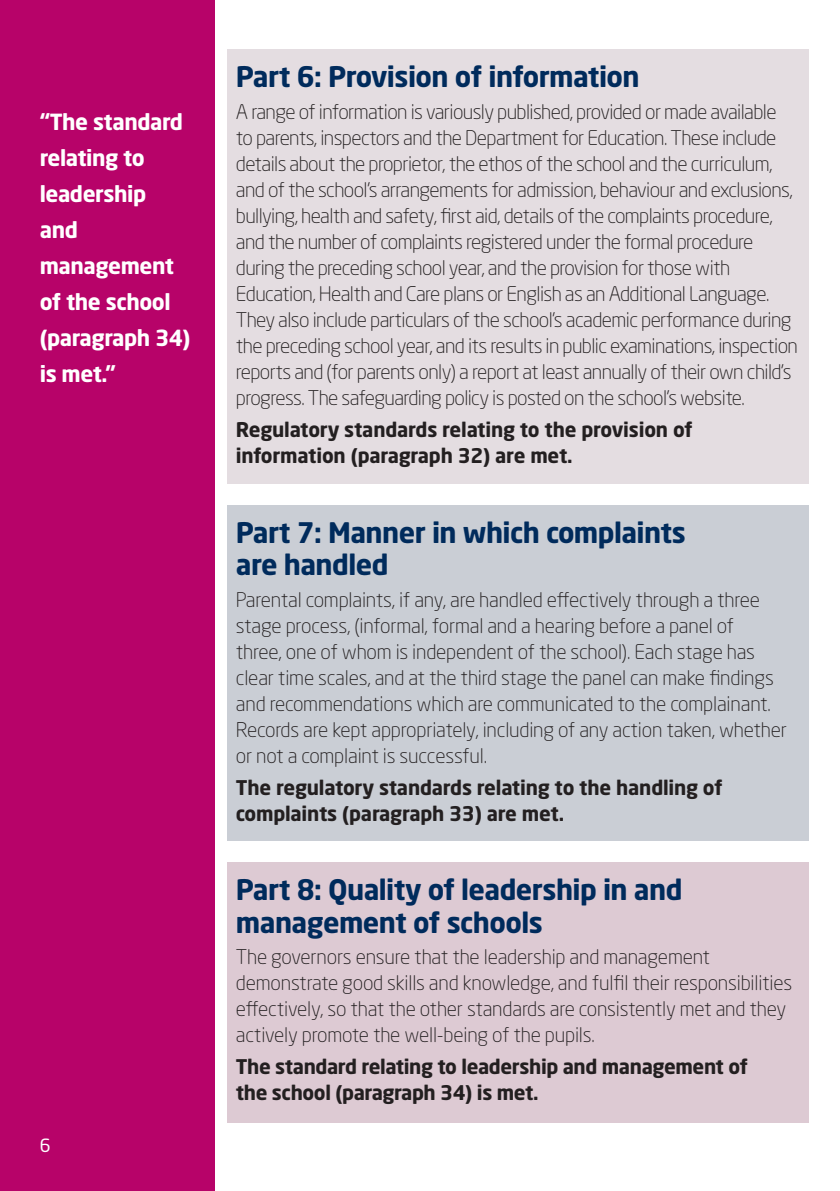
<style>
.page{position:relative;width:840px;height:1191px;background:#fff}
.page>*{position:absolute;margin:0;border:0;box-sizing:border-box;transform-origin:0 0}
.Heading_1{font:700 28px/32px "Neo Sans Std";letter-spacing:-.02em;color:#002b5c}
.Quotation{font:700 22px/36px "Neo Sans Std";letter-spacing:-.02em;color:#fff}
.Body_copy{font:300 20px/26px "Neo Sans Std";letter-spacing:-.03em;color:#231f20}
.Body_copy-2{font:300 20px/26px "Neo Sans Std";letter-spacing:-.01em;color:#231f20}
.Body_copy-3{font:700 20px/26px "Neo Sans Std";letter-spacing:-.02em;color:#231f20}
.t1{font:18px "Neo Sans Std";color:#fff}
</style>
<div class="page">
<div style="left:0;top:0;width:214px;height:1191px;background:#b70369"></div>
<div style="left:227px;top:505px;width:581px;height:335px;background:#caced5"></div>
<div style="left:227px;top:862px;width:581px;height:261px;background:#ddcad3"></div>
<div style="left:227px;top:49px;width:581px;height:434px;background:#e4dde1"></div>
<p class="Quotation" style="left:40px;top:103px;width:152px">“The standard relating to leadership<br>and management of the school (paragraph 34) is met.”</p>
<p class="t1" style="left:40px;top:1134px;width:12px">6</p>
<p class="Heading_1" style="left:236px;top:60px;width:405px">Part 6: Provision of information</p>
<p class="Body_copy" style="left:236px;top:98px;width:563px">A range of information is variously published, provided or made available to parents, inspectors and the Department for Education. These include details about the proprietor, the ethos of the school and the curriculum, and of the school’s arrangements for admission, behaviour and exclusions, bullying, health and safety, first aid, details of the complaints procedure, and the number of complaints registered under the formal procedure during the preceding school year, and the provision for those with Education, Health and Care plans or English as an Additional Language.<br>They also include particulars of the school’s academic performance during the preceding school year, and its results in public examinations, inspection reports and (for parents only) a report at least annually of their own child’s progress. The safeguarding policy is posted on the school’s website.</p>
<p class="Body_copy-3" style="left:236px;top:415px;width:458px">Regulatory standards relating to the provision of information (paragraph 32) are met.</p>
<p class="Heading_1" style="left:236px;top:516px;width:451px">Part 7: Manner in which complaints are handled</p>
<p class="Body_copy-2" style="left:236px;top:586px;width:552px">Parental complaints, if any, are handled effectively through a three stage process, (informal, formal and a hearing before a panel of<br>three, one of whom is independent of the school). Each stage has clear time scales, and at the third stage the panel can make findings and recommendations which are communicated to the complainant.<br>Records are kept appropriately, including of any action taken, whether or not a complaint is successful.</p>
<p class="Body_copy-3" style="left:236px;top:773px;width:488px">The regulatory standards relating to the handling of complaints (paragraph 33) are met.</p>
<p class="Heading_1" style="left:236px;top:873px;width:448px">Part 8: Quality of leadership in and management of schools</p>
<p class="Body_copy-2" style="left:236px;top:943px;width:557px">The governors ensure that the leadership and management demonstrate good skills and knowledge, and fulfil their responsibilities effectively, so that the other standards are consistently met and they actively promote the well-being of the pupils.</p>
<p class="Body_copy-3" style="left:236px;top:1053px;width:513px">The standard relating to leadership and management of the school (paragraph 34) is met.</p>
</div>
